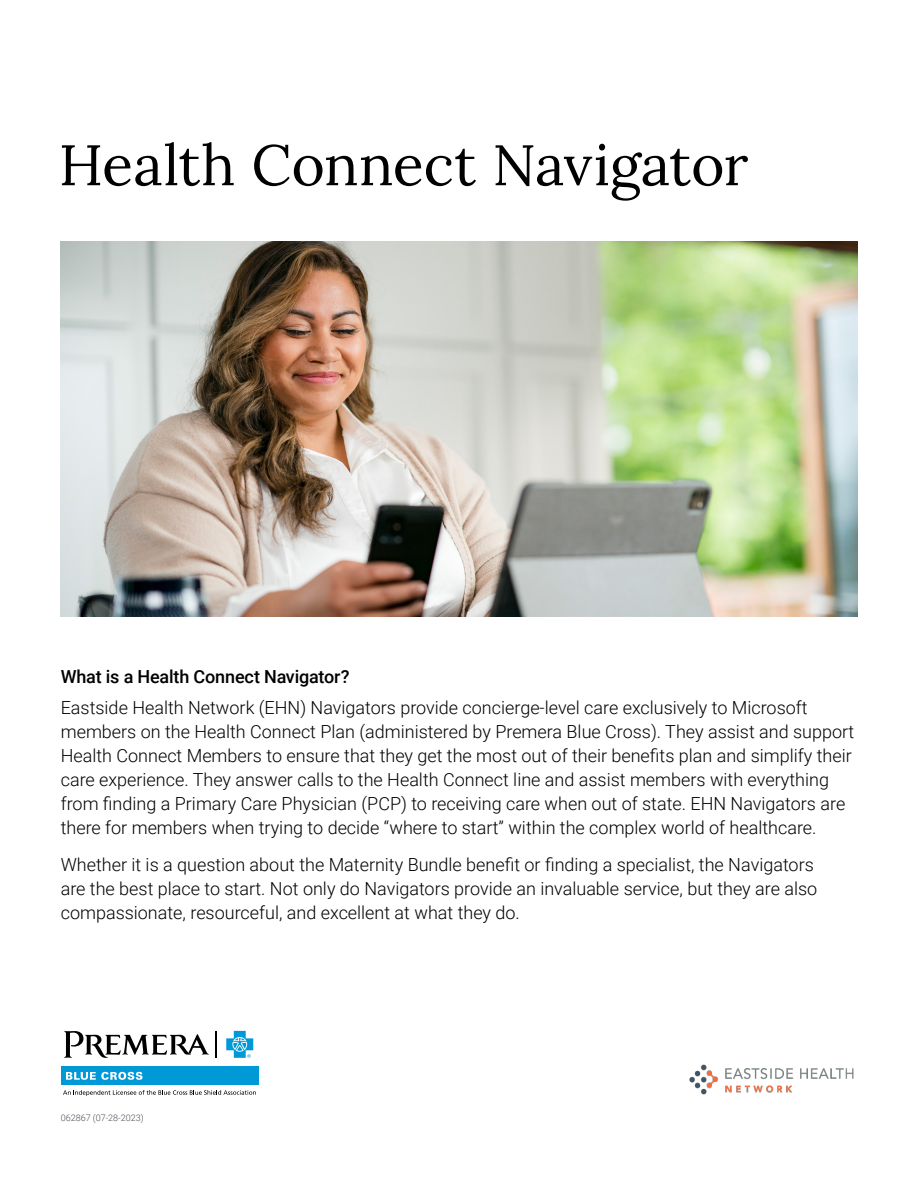
<style>
.page{position:relative;width:918px;height:1188px;background:#fff}
.page>*{position:absolute;margin:0;border:0;box-sizing:border-box;transform-origin:0 0}
.t1{font:57px "Lora";color:#000}
.t2{font:300 18px/24px "Roboto";color:#000}
.t3{font:500 18px "Roboto";letter-spacing:-.01em;color:#000}
.t4{font:300 9px "Roboto";color:#474c55}
</style>
<div class="page">
<hr style="left:215px;top:1031px;width:2px;height:27px;background:#000">
<div style="left:61px;top:1067px;width:197px;height:18px;background:#0099d8"></div>
<svg style="left:66px;top:1072px;width:77px;height:8px"></svg>
<svg style="left:64px;top:1031px;width:145px;height:27px"></svg>
<svg style="left:226px;top:1031px;width:27px;height:27px"></svg>
<svg style="left:63px;top:1090px;width:193px;height:6px"></svg>
<img style="left:61px;top:242px;width:796px;height:374px">
<img style="left:689px;top:1064px;width:165px;height:31px">
<h1 class="t1" style="left:59px;top:122px;width:691px">Health Connect Navigator</h1>
<h2 class="t3" style="left:61px;top:664px;width:290px">What is a Health Connect Navigator?</h2>
<p class="t2" style="left:61px;top:695px;width:795px">Eastside Health Network (EHN) Navigators provide concierge-level care exclusively to Microsoft members on the Health Connect Plan (administered by Premera Blue Cross). They assist and support Health Connect Members to ensure that they get the most out of their benefits plan and simplify their care experience. They answer calls to the Health Connect line and assist members with everything from finding a Primary Care Physician (PCP) to receiving care when out of state. EHN Navigators are there for members when trying to decide “where to start” within the complex world of healthcare.</p>
<p class="t2" style="left:61px;top:852px;width:758px">Whether it is a question about the Maternity Bundle benefit or finding a specialist, the Navigators are the best place to start. Not only do Navigators provide an invaluable service, but they are also compassionate, resourceful, and excellent at what they do.</p>
<p class="t4" style="left:61px;top:1112px;width:84px">062867 (07-28-2023)</p>
</div>
